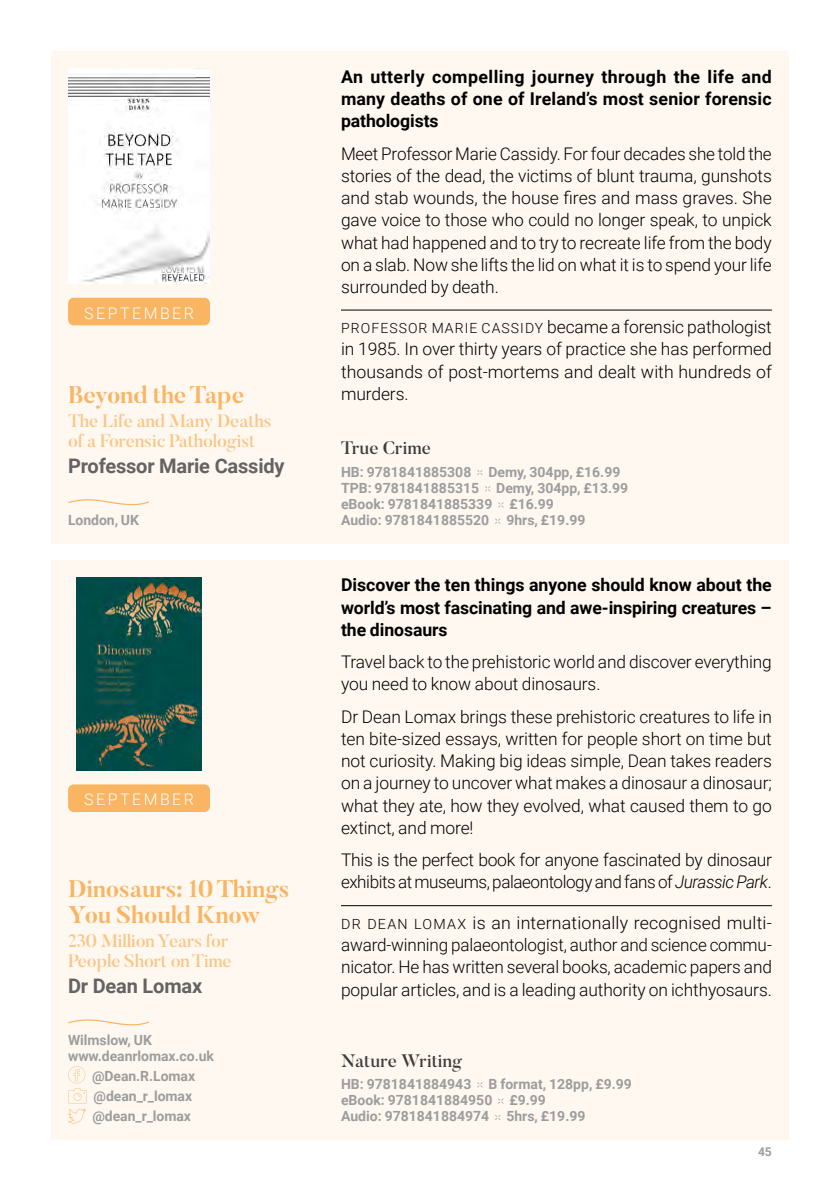
<style>
.page{position:relative;width:840px;height:1191px;background:#fff}
.page>*{position:absolute;margin:0;border:0;box-sizing:border-box;transform-origin:0 0}
.t1{font:700 24px/26px "Butler";letter-spacing:-.005em;color:#f9b562}
.t2{font:700 20px "Roboto";letter-spacing:-.01em;color:#646363}
.t3{font:500 18px/20px "Butler";letter-spacing:-.005em;color:#fbc584}
.t4{font:500 18px "Butler";letter-spacing:.005em;color:#3c3c3b}
.t5{font:700 17.6px/22.2px "Roboto";letter-spacing:-.005em;color:#000;text-align:justify}
.t6{font:300 17.4px/22.2px "Roboto";letter-spacing:-.005em;color:#000;text-align:justify}
.t7{font:300 16px "Roboto";letter-spacing:.155em;color:#fff}
.t8{font:700 14px/16.2px "Roboto";color:#9d9d9c}
.t9{font:700 12px "Roboto";color:#9d9d9c}
.s1{font-size:14px}
.s2{font-style:italic}
</style>
<div class="page">
<div style="left:51px;top:561px;width:737px;height:579px;background:#fff8f1"></div>
<svg style="left:68px;top:1019px;width:81px;height:6px"></svg>
<svg style="left:68px;top:1066px;width:19px;height:57px"></svg>
<hr style="left:341px;top:905px;width:430px;height:1px;background:#000">
<svg style="left:477px;top:1082px;width:5px;height:5px"></svg>
<svg style="left:498px;top:1098px;width:5px;height:5px"></svg>
<svg style="left:495px;top:1115px;width:5px;height:5px"></svg>
<img style="left:76px;top:578px;width:126px;height:192px">
<div style="left:68px;top:784px;width:142px;height:28px;background:#f9b562;border-radius:6px"></div>
<div style="left:51px;top:51px;width:737px;height:493px;background:#fff8f1"></div>
<svg style="left:68px;top:499px;width:81px;height:6px"></svg>
<hr style="left:341px;top:310px;width:430px;height:1px;background:#000">
<svg style="left:477px;top:470px;width:5px;height:5px"></svg>
<svg style="left:485px;top:486px;width:5px;height:5px"></svg>
<svg style="left:498px;top:502px;width:5px;height:5px"></svg>
<svg style="left:495px;top:518px;width:5px;height:6px"></svg>
<img style="left:68px;top:68px;width:142px;height:215px">
<div style="left:68px;top:298px;width:142px;height:27px;background:#f9b562;border-radius:6px"></div>
<p class="t7" style="left:84px;top:302px;width:111px">SEPTEMBER</p>
<h1 class="t1" style="left:68px;top:382px;width:177px">Beyond the Tape</h1>
<p class="t3" style="left:68px;top:411px;width:205px">The Life and Many Deaths of a Forensic Pathologist</p>
<p class="t2" style="left:68px;top:452px;width:218px">Professor Marie Cassidy</p>
<p class="t8" style="left:68px;top:511px;width:72px">London, UK</p>
<p class="t7" style="left:84px;top:788px;width:111px">SEPTEMBER</p>
<h1 class="t1" style="left:68px;top:876px;width:223px">Dinosaurs: 10 Things<br>You Should Know</h1>
<p class="t3" style="left:68px;top:931px;width:165px">230 Million Years for<br>People Short on Time</p>
<p class="t2" style="left:68px;top:972px;width:135px">Dr Dean Lomax</p>
<p class="t8" style="left:68px;top:1032px;width:147px">Wilmslow, UK www.deanrlomax.co.uk</p>
<p class="t8" style="left:92px;top:1066px;width:105px;line-height:20px">@Dean.R.Lomax @dean_r_lomax @dean_r_lomax</p>
<p class="t5" style="left:341px;top:65px;width:432px">An utterly compelling journey through the life and many deaths of one of Ireland’s most senior forensic pathologists</p>
<p class="t6" style="left:341px;top:142px;width:432px">Meet Professor Marie Cassidy. For four decades she told the stories of the dead, the victims of blunt trauma, gunshots and stab wounds, the house fires and mass graves. She gave voice to those who could no longer speak, to unpick what had happened and to try to recreate life from the body on a slab. Now she lifts the lid on what it is to spend your life surrounded by death.</p>
<p class="t6" style="left:341px;top:315px;width:432px"><span class="s1">PROFESSOR MARIE CASSIDY</span> became a forensic pathologist in 1985. In over thirty years of practice she has performed thousands of post-mortems and dealt with hundreds of murders.</p>
<p class="t4" style="left:341px;top:437px;width:91px">True Crime</p>
<p class="t8" style="left:341px;top:463px;width:288px">HB: 9781841885308 Demy, 304pp, £16.99<br>TPB: 9781841885315 Demy, 304pp, £13.99 eBook: 9781841885339 £16.99<br>Audio: 9781841885520 9hrs, £19.99</p>
<p class="t5" style="left:341px;top:573px;width:432px">Discover the ten things anyone should know about the world’s most fascinating and awe-inspiring creatures – the dinosaurs</p>
<p class="t6" style="left:341px;top:650px;width:432px">Travel back to the prehistoric world and discover everything you need to know about dinosaurs.</p>
<p class="t6" style="left:341px;top:704px;width:432px">Dr Dean Lomax brings these prehistoric creatures to life in ten bite-sized essays, written for people short on time but not curiosity. Making big ideas simple, Dean takes readers on a journey to uncover what makes a dinosaur a dinosaur; what they ate, how they evolved, what caused them to go extinct, and more!</p>
<p class="t6" style="left:341px;top:848px;width:432px">This is the perfect book for anyone fascinated by dinosaur exhibits at museums, palaeontology and fans of <span class="s2">Jurassic Park</span>.</p>
<p class="t6" style="left:341px;top:910px;width:432px"><span class="s1">DR DEAN LOMAX</span> is an internationally recognised multi&shy;award-winning palaeontologist, author and science commu&shy;nicator. He has written several books, academic papers and popular articles, and is a leading authority on ichthyosaurs.</p>
<p class="t4" style="left:341px;top:1049px;width:123px">Nature Writing</p>
<p class="t8" style="left:341px;top:1075px;width:292px">HB: 9781841884943 B format, 128pp, £9.99 eBook: 9781841884950 £9.99<br>Audio: 9781841884974 5hrs, £19.99</p>
<p class="t9" style="left:757px;top:1143px;width:15px">45</p>
</div>
